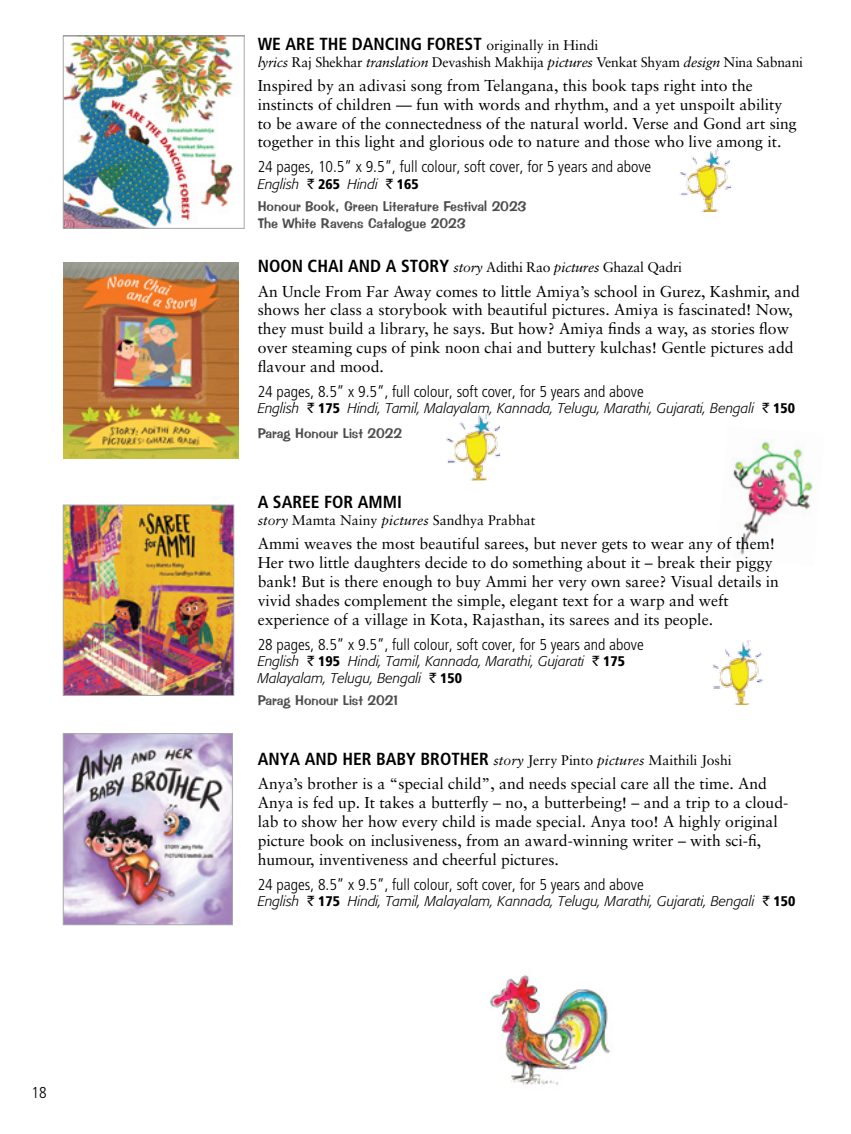
<style>
.page{position:relative;width:851px;height:1134px;background:#fff}
.page>*{position:absolute;margin:0;border:0;box-sizing:border-box;transform-origin:0 0}
.t1{font:700 condensed 17.5px "Frutiger";color:#000}
.t2{font:15.75px/18.9px "Sabon";color:#000}
.t3{font:300 condensed 15.75px "Frutiger";color:#000}
.t4{font:italic 300 14px/16.8px "Formata";color:#000}
.t5{font:14px "Sabon";letter-spacing:-.02em;color:#000}
.t6{font:14px/16.8px "Impress BT";color:#4d4d4f}
.t7{font:14px "Sabon";color:#000}
.s1{font-family:"Sabon";font-weight:400;font-stretch:normal;font-size:14px}
.s2{font-style:italic}
.s3{font-family:"Rupee Foradian";font-weight:400;font-style:normal}
.s4{font-family:"Frutiger";font-weight:900;font-style:normal;font-stretch:condensed}
.s5{font-family:"Frutiger";font-weight:700;font-stretch:condensed;font-size:17.5px}
</style>
<div class="page">
<img style="left:733px;top:441px;width:80px;height:114px">
<img style="left:65px;top:38px;width:171px;height:189px">
<div style="left:63px;top:36px;width:181px;height:193px;border:1px solid #a7a9ac"></div>
<img style="left:680px;top:148px;width:52px;height:64px">
<img style="left:63px;top:263px;width:175px;height:195px">
<img style="left:446px;top:413px;width:54px;height:67px">
<img style="left:65px;top:507px;width:167px;height:187px">
<div style="left:63px;top:505px;width:171px;height:191px;border:1px solid #a7a9ac"></div>
<img style="left:712px;top:640px;width:52px;height:65px">
<img style="left:65px;top:735px;width:165px;height:188px">
<div style="left:63px;top:733px;width:169px;height:192px;border:1px solid #a7a9ac"></div>
<img style="left:489px;top:975px;width:122px;height:110px">
<p class="t3" style="left:32px;top:1084px;width:17px">18</p>
<p class="t1" style="left:258px;top:33px;width:342px">WE ARE THE DANCING FOREST <span class="s1">originally in Hindi</span></p>
<p class="t5" style="left:258px;top:53px;width:547px"><span class="s2">lyrics</span> Raj Shekhar <span class="s2">translation</span> Devashish Makhija <span class="s2">pictures</span> Venkat Shyam <span class="s2">design</span> Nina Sabnani</p>
<p class="t2" style="left:258px;top:76px;width:540px">Inspired by an adivasi song from Telangana, this book taps right into the instincts of children — fun with words and rhythm, and a yet unspoilt ability to be aware of the connectedness of the natural world. Verse and Gond art sing together in this light and glorious ode to nature and those who live among it.</p>
<p class="t3" style="left:258px;top:158px;width:395px">24 pages, 10.5” x 9.5”, full colour, soft cover, for 5 years and above</p>
<p class="t4" style="left:258px;top:176px;width:162px">English <span class="s3">`</span> <span class="s4">265</span> Hindi <span class="s3">`</span> <span class="s4">165</span></p>
<p class="t6" style="left:258px;top:198px;width:270px">Honour Book, Green Literature Festival 2023<br>The White Ravens Catalogue 2023</p>
<p class="t5" style="left:258px;top:259px;width:426px"><span class="s5">NOO N CHAI AND A STORY</span> <span class="s2">story</span> Adithi Rao <span class="s2">pictures</span> Ghazal Qadri</p>
<p class="t2" style="left:258px;top:281px;width:543px">An Uncle From Far Away comes to little Amiya’s school in Gurez, Kashmir, and shows her class a storybook with beautiful pictures. Amiya is fascinated! Now, they must build a library, he says. But how? Amiya finds a way, as stories flow over steaming cups of pink noon chai and buttery kulchas! Gentle pictures add flavour and mood.</p>
<p class="t3" style="left:258px;top:382px;width:387px">24 pages, 8.5” x 9.5”, full colour, soft cover, for 5 years and above</p>
<p class="t4" style="left:258px;top:400px;width:538px">English <span class="s3">`</span> <span class="s4">175</span> Hindi, Tamil, Malayalam, Kannada, Telugu, Marathi, Gujarati, Bengali <span class="s3">`</span> <span class="s4">150</span></p>
<p class="t6" style="left:258px;top:425px;width:146px">Parag Honour List 2022</p>
<p class="t1" style="left:258px;top:492px;width:35px">A SAREE</p>
<p class="t1" style="left:324px;top:492px;width:46px">FOR AMMI</p>
<p class="t7" style="left:258px;top:512px;width:279px"><span class="s2">story</span> Mamta Nainy <span class="s2">pictures</span> Sandhya Prabhat</p>
<p class="t2" style="left:258px;top:534px;width:522px">Ammi weaves the most beautiful sarees, but never gets to wear any of them!<br>Her two little daughters decide to do something about it – break their piggy bank! But is there enough to buy Ammi her very own saree? Visual details in vivid shades complement the simple, elegant text for a warp and weft experience of a village in Kota, Rajasthan, its sarees and its people.</p>
<p class="t3" style="left:258px;top:635px;width:387px">28 pages, 8.5” x 9.5”, full colour, soft cover, for 5 years and above</p>
<p class="t4" style="left:258px;top:653px;width:369px">English <span class="s3">`</span> <span class="s4">195</span> Hindi, Tamil, Kannada, Marathi, Gujarati <span class="s3">`</span> <span class="s4">175<br></span>Malayalam, Telugu, Bengali <span class="s3">`</span> <span class="s4">150</span></p>
<p class="t6" style="left:258px;top:692px;width:142px">Parag Honour List 2021</p>
<p class="t1" style="left:258px;top:749px;width:12px">ANYA</p>
<p class="t1" style="left:305px;top:749px;width:12px">AND</p>
<p class="t1" style="left:342px;top:749px;width:11px">HER</p>
<p class="t1" style="left:376px;top:749px;width:86px">BABY BROTHER</p>
<p class="t7" style="left:493px;top:752px;width:240px"><span class="s2">story</span> Jerry Pinto <span class="s2">pictures</span> Maithili Joshi</p>
<p class="t2" style="left:258px;top:774px;width:532px">Anya’s brother is a “special child”, and needs special care all the time. And Anya is fed up. It takes a butterfly – no, a butterbeing! – and a trip to a cloud&shy;lab to show her how every child is made special. Anya too! A highly original picture book on inclusiveness, from an award-winning writer – with sci-fi, humour, inventiveness and cheerful pictures.</p>
<p class="t3" style="left:258px;top:875px;width:387px">24 pages, 8.5” x 9.5”, full colour, soft cover, for 5 years and above</p>
<p class="t4" style="left:258px;top:893px;width:539px">English <span class="s3">`</span> <span class="s4">175</span> Hindi, Tamil, Malayalam, Kannada, Telugu, Marathi, Gujarati, Bengali <span class="s3">`</span> <span class="s4">150</span></p>
</div>
